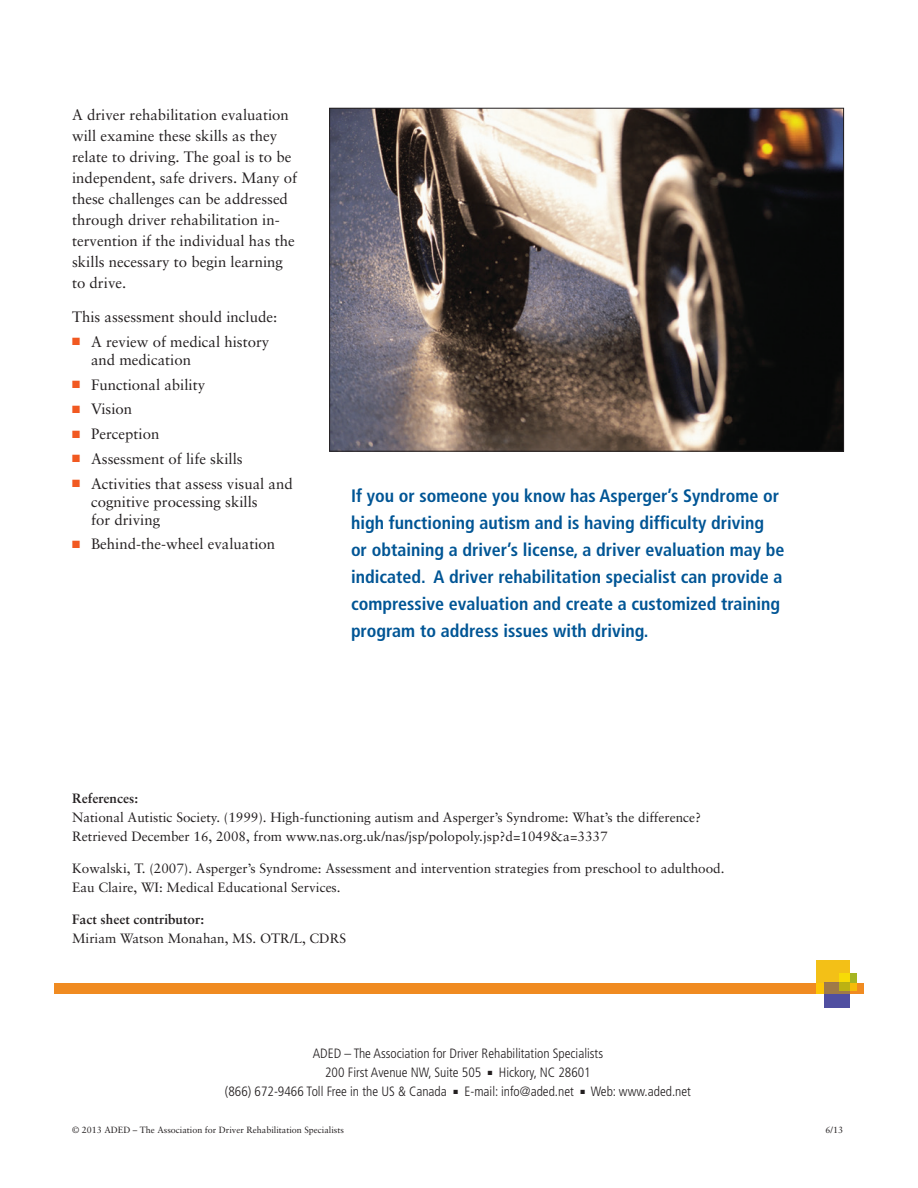
<style>
.page{position:relative;width:918px;height:1188px;background:#fff}
.page>*{position:absolute;margin:0;border:0;box-sizing:border-box;transform-origin:0 0}
.subhead{font:700 condensed 18px/27px "Frutiger";color:#005595}
.body{font:15px/21px "Sabon";color:#231f20}
.body-2{font:13.5px/18.8px "Sabon";color:#231f20}
.footer_address{font:300 condensed 13.5px/18.8px "Frutiger";color:#231f20}
.body-3{font:700 13.5px "Sabon";color:#231f20}
.t1{font:9px "Sabon";color:#231f20}
.s1{color:#f15921}
.s2{font-weight:700}
</style>
<div class="page">
<div style="left:54px;top:984px;width:810px;height:10px;background:#f08b21"></div>
<div style="left:816px;top:960px;width:34px;height:34px;background:#f3c017"></div>
<svg style="left:824px;top:983px;width:26px;height:25px"></svg>
<svg style="left:839px;top:973px;width:18px;height:18px"></svg>
<img style="left:331px;top:110px;width:511px;height:339px">
<p class="body" style="left:72px;top:104px;width:227px">A driver rehabilitation evaluation will examine these skills as they relate to driving. The goal is to be independent, safe drivers. Many of these challenges can be addressed through driver rehabilitation in&shy;tervention if the individual has the skills necessary to begin learning to drive.</p>
<p class="body" style="left:72px;top:306px;width:207px">This assessment should include:</p>
<p class="body" style="left:91px;top:332px;width:180px;line-height:18px;text-indent:-19px"><span class="s1">■</span> A review of medical history and medication</p>
<p class="body" style="left:72px;top:374px;width:135px"><span class="s1">■</span> Functional ability</p>
<p class="body" style="left:72px;top:398px;width:62px"><span class="s1">■</span> Vision</p>
<p class="body" style="left:72px;top:423px;width:89px"><span class="s1">■</span> Perception</p>
<p class="body" style="left:72px;top:448px;width:172px"><span class="s1">■</span> Assessment of life skills</p>
<p class="body" style="left:91px;top:474px;width:203px;line-height:18px;text-indent:-19px"><span class="s1">■</span> Activities that assess visual and cognitive processing skills<br>for driving</p>
<p class="body" style="left:72px;top:533px;width:205px"><span class="s1">■</span> Behind-the-wheel evaluation</p>
<p class="subhead" style="left:351px;top:482px;width:435px">If you or someone you know has Asperger’s Syndrome or high functioning autism and is having difficulty driving or obtaining a driver’s license, a driver evaluation may be indicated. A driver rehabilitation specialist can provide a compressive evaluation and create a customized training program to address issues with driving.</p>
<p class="body-3" style="left:72px;top:790px;width:67px">References:</p>
<p class="body-2" style="left:72px;top:808px;width:631px">National Autistic Society. (1999). High-functioning autism and Asperger’s Syndrome: What’s the difference?<br>Retrieved December 16, 2008, from www.nas.org.uk/nas/jsp/polopoly.jsp?d=1049&amp;a=3337</p>
<p class="body-2" style="left:72px;top:859px;width:654px">Kowalski, T. (2007). Asperger’s Syndrome: Assessment and intervention strategies from preschool to adulthood.<br>Eau Claire, WI: Medical Educational Services.</p>
<p class="body-2" style="left:72px;top:910px;width:276px"><span class="s2">Fact sheet contributor:<br></span>Miriam Watson Monahan, MS. OTR/L, CDRS</p>
<p class="footer_address" style="left:325px;top:1044px;width:279px;text-indent:-12px">ADED – The Association for Driver Rehabilitation Specialists<br>200 First Avenue NW, Suite 505</p>
<p class="footer_address" style="left:488px;top:1063px;width:104px">■ Hickory, NC 28601</p>
<p class="footer_address" style="left:225px;top:1082px;width:223px">(866) 672-9466 Toll Free in the US &amp; Canada</p>
<p class="footer_address" style="left:453px;top:1082px;width:122px">■ E-mail: info@aded.net</p>
<p class="footer_address" style="left:580px;top:1082px;width:112px">■ Web: www.aded.net</p>
<p class="t1" style="left:72px;top:1125px;width:273px">© 2013 ADED – The Association for Driver Rehabilitation Specialists</p>
<p class="t1" style="left:826px;top:1125px;width:19px">6/13</p>
</div>
